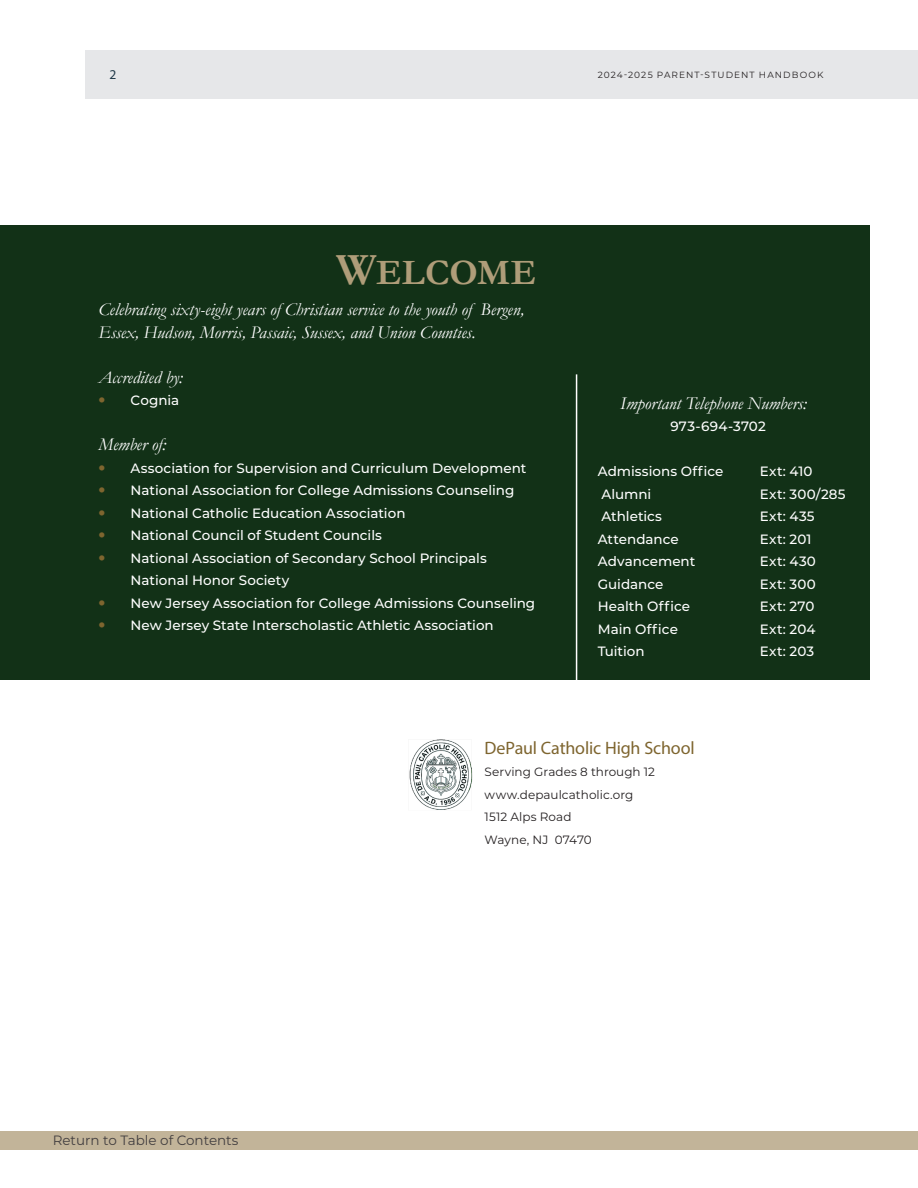
<style>
.page{position:relative;width:918px;height:1188px;background:#fff}
.page>*{position:absolute;margin:0;border:0;box-sizing:border-box;transform-origin:0 0}
.DIV_10_H1{font:700 36px "Garamond";color:#af9d79}
.DIV_08_P{font:italic 18px/22.5px "Garamond";letter-spacing:-.005em;color:#fff}
.P_2mm_Left_White{font:italic 18px "Garamond";letter-spacing:-.005em;color:#fff}
.DIV_09_Info_01{font:18px "Myriad Pro";letter-spacing:-.01em;color:#7e652f}
.P_2mm_Left_White-2{font:500 13.5px/22.5px "Montserrat";color:#fff}
.t1{font:13.5px "Montserrat";color:#231f20}
.P_2mm_Left_White-3{font:500 13.5px "Montserrat";letter-spacing:.025em;color:#fff}
.t2{font:13.5px "Myriad Pro";color:#213a49}
.DIV_09_P{font:12px "Montserrat";letter-spacing:.005em;color:#231f20}
.DIV_09_Info_01-2{font:12px "Montserrat";letter-spacing:.005em;color:#231f20}
.t3{font:9px "Montserrat";letter-spacing:.12em;color:#231f20}
.s1{font-size:45px}
.s2{font-weight:800;font-size:18px;color:#7e652f}
</style>
<div class="page">
<div style="left:0;top:225px;width:869px;height:455px;background:#123117"></div>
<img style="left:409px;top:739px;width:64px;height:71px">
<hr style="left:576px;top:374px;width:1px;height:306px;background:#fff">
<div style="left:85px;top:50px;width:833px;height:48px;background:#e6e7e9"></div>
<div style="left:0;top:1132px;width:918px;height:18px;background:#c2b499"></div>
<p class="t2" style="left:110px;top:67px;width:8px">2</p>
<p class="t3" style="left:598px;top:69px;width:227px">2024-2025 PARENT-STUDENT HANDBOOK</p>
<p class="DIV_10_H1" style="left:336px;top:248px;width:202px"><span class="s1">W</span>ELCOME</p>
<p class="DIV_08_P" style="left:98px;top:298px;width:428px">Celebrating sixty-eight years of Christian service to the youth of Bergen,<br>Essex, Hudson, Morris, Passaic, Sussex, and Union Counties.</p>
<p class="DIV_08_P" style="left:98px;top:365px;width:86px">Accredited by:</p>
<p class="P_2mm_Left_White-2" style="left:98px;top:388px;width:82px"><span class="s2">•</span> Cognia</p>
<p class="DIV_08_P" style="left:98px;top:433px;width:69px">Member of:</p>
<p class="P_2mm_Left_White-2" style="left:98px;top:456px;width:429px"><span class="s2">•</span> Association for Supervision and Curriculum Development</p>
<p class="P_2mm_Left_White-2" style="left:98px;top:478px;width:417px"><span class="s2">•</span> National Association for College Admissions Counseling</p>
<p class="P_2mm_Left_White-2" style="left:98px;top:501px;width:309px"><span class="s2">•</span> National Catholic Education Association</p>
<p class="P_2mm_Left_White-2" style="left:98px;top:523px;width:285px"><span class="s2">•</span> National Council of Student Councils</p>
<p class="P_2mm_Left_White-2" style="left:131px;top:546px;width:358px;text-indent:-32px"><span class="s2">•</span> National Association of Secondary School Principals<br>National Honor Society</p>
<p class="P_2mm_Left_White-2" style="left:98px;top:591px;width:438px"><span class="s2">•</span> New Jersey Association for College Admissions Counseling</p>
<p class="P_2mm_Left_White-2" style="left:98px;top:613px;width:397px"><span class="s2">•</span> New Jersey State Interscholastic Athletic Association</p>
<p class="P_2mm_Left_White" style="left:620px;top:391px;width:188px">Important Telephone Numbers:</p>
<p class="P_2mm_Left_White-2" style="left:670px;top:415px;width:97px">973-694-3702</p>
<p class="P_2mm_Left_White-2" style="left:598px;top:460px;width:127px">Admissions Office</p>
<p class="P_2mm_Left_White-2" style="left:760px;top:460px;width:54px">Ext: 410</p>
<p class="P_2mm_Left_White-2" style="left:601px;top:482px;width:51px">Alumni</p>
<p class="P_2mm_Left_White-3" style="left:760px;top:484px;width:87px">Ext: 300/285</p>
<p class="P_2mm_Left_White-2" style="left:601px;top:505px;width:62px">Athletics</p>
<p class="P_2mm_Left_White-2" style="left:760px;top:505px;width:56px">Ext: 435</p>
<p class="P_2mm_Left_White-2" style="left:598px;top:527px;width:82px">Attendance</p>
<p class="P_2mm_Left_White-2" style="left:760px;top:527px;width:53px">Ext: 201</p>
<p class="P_2mm_Left_White-2" style="left:598px;top:550px;width:99px">Advancement</p>
<p class="P_2mm_Left_White-2" style="left:760px;top:550px;width:58px">Ext: 430</p>
<p class="P_2mm_Left_White-2" style="left:598px;top:572px;width:67px">Guidance</p>
<p class="P_2mm_Left_White-2" style="left:760px;top:572px;width:58px">Ext: 300</p>
<p class="P_2mm_Left_White-2" style="left:598px;top:595px;width:94px">Health Office</p>
<p class="P_2mm_Left_White-2" style="left:760px;top:595px;width:56px">Ext: 270</p>
<p class="P_2mm_Left_White-2" style="left:598px;top:617px;width:82px">Main Office</p>
<p class="P_2mm_Left_White-2" style="left:760px;top:617px;width:57px">Ext: 204</p>
<p class="P_2mm_Left_White-2" style="left:598px;top:640px;width:48px">Tuition</p>
<p class="P_2mm_Left_White-2" style="left:760px;top:640px;width:56px">Ext: 203</p>
<p class="t1" style="left:53px;top:1131px;width:187px">Return to Table of Contents</p>
<p class="DIV_09_Info_01" style="left:485px;top:737px;width:212px">DePaul Catholic High School</p>
<p class="DIV_09_Info_01-2" style="left:485px;top:764px;width:172px">Serving Grades 8 through 12</p>
<p class="DIV_09_P" style="left:485px;top:786px;width:150px">www.depaulcatholic.org</p>
<p class="DIV_09_P" style="left:485px;top:809px;width:89px">1512 Alps Road</p>
<p class="DIV_09_P" style="left:485px;top:831px;width:109px">Wayne, NJ 07470</p>
</div>
